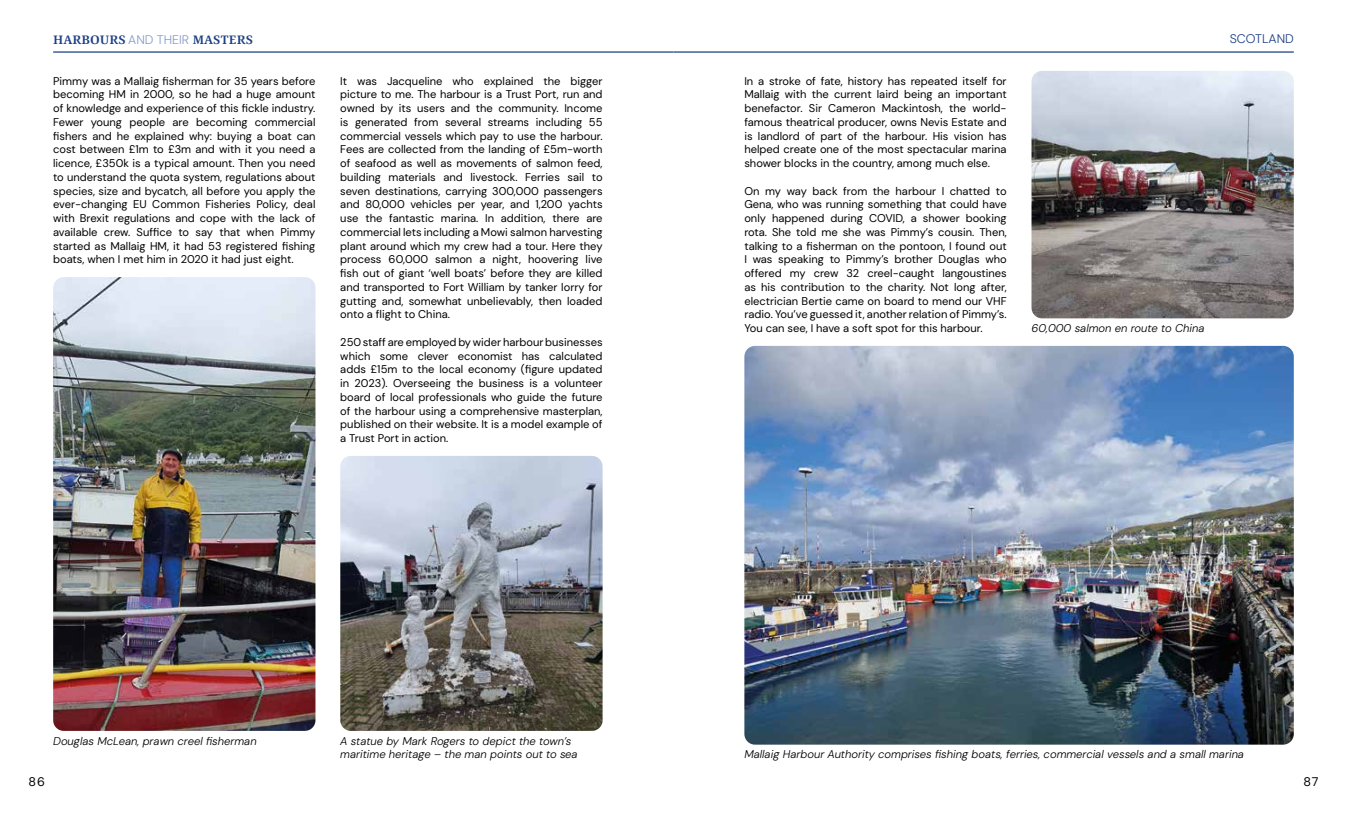
<style>
.page{position:relative;width:1347px;height:815px;background:#fff}
.page>*{position:absolute;margin:0;border:0;box-sizing:border-box;transform-origin:0 0}
.t1{font:600 12.5px "Quador";color:#1c3f84}
.t2{font:300 12.5px "DM Sans 24 pt";color:#1c3f84}
.t3{font:12.5px "DM Sans 24 pt";color:#000}
.t4{font:11.25px/13.8px "DM Sans 24 pt";color:#000;text-align:justify}
.t5{font:italic 300 11.25px/13.8px "DM Sans 24 pt";color:#000}
.s1{font-family:"DM Sans 24 pt";font-weight:300;color:#879acb}
</style>
<div class="page">
<img style="left:53px;top:277px;width:262px;height:454px">
<img style="left:340px;top:456px;width:262px;height:275px">
<img style="left:744px;top:346px;width:549px;height:399px">
<img style="left:1031px;top:71px;width:262px;height:247px">
<hr style="left:53px;top:51px;width:620px;height:2px;background:#1c3f84">
<hr style="left:673px;top:51px;width:620px;height:2px;background:#1c3f84">
<p class="t1" style="left:53px;top:31px;width:201px">HARBOURS <span class="s1">AND THEIR</span> MASTERS</p>
<p class="t2" style="left:1229px;top:31px;width:65px">SCOTLAND</p>
<p class="t4" style="left:53px;top:74px;width:264px">Pimmy was a Mallaig fisherman for 35 years before becoming HM in 2000, so he had a huge amount of knowledge and experience of this fickle industry.<br>Fewer young people are becoming commercial fishers and he explained why: buying a boat can cost between £1m to £3m and with it you need a licence, £350k is a typical amount. Then you need to understand the quota system, regulations about species, size and bycatch, all before you apply the ever-changing EU Common Fisheries Policy, deal with Brexit regulations and cope with the lack of available crew. Suffice to say that when Pimmy started as Mallaig HM, it had 53 registered fishing boats, when I met him in 2020 it had just eight.</p>
<p class="t4" style="left:340px;top:74px;width:264px">It was Jacqueline who explained the bigger picture to me. The harbour is a Trust Port, run and owned by its users and the community. Income is generated from several streams including 55 commercial vessels which pay to use the harbour.<br>Fees are collected from the landing of £5m-worth of seafood as well as movements of salmon feed, building materials and livestock. Ferries sail to seven destinations, carrying 300,000 passengers and 80,000 vehicles per year, and 1,200 yachts use the fantastic marina. In addition, there are commercial lets including a Mowi salmon harvesting plant around which my crew had a tour. Here they process 60,000 salmon a night, hoovering live fish out of giant ‘well boats’ before they are killed and transported to Fort William by tanker lorry for gutting and, somewhat unbelievably, then loaded onto a flight to China.</p>
<p class="t4" style="left:340px;top:335px;width:264px">250 staff are employed by wider harbour businesses which some clever economist has calculated adds £15m to the local economy (figure updated in 2023). Overseeing the business is a volunteer board of local professionals who guide the future of the harbour using a comprehensive masterplan, published on their website. It is a model example of a Trust Port in action.</p>
<p class="t5" style="left:53px;top:734px;width:205px">Douglas McLean, prawn creel fisherman</p>
<p class="t5" style="left:340px;top:734px;width:239px">A statue by Mark Rogers to depict the town’s maritime heritage – the man points out to sea</p>
<p class="t4" style="left:744px;top:74px;width:264px">In a stroke of fate, history has repeated itself for Mallaig with the current laird being an important benefactor. Sir Cameron Mackintosh, the world&shy;famous theatrical producer, owns Nevis Estate and is landlord of part of the harbour. His vision has helped create one of the most spectacular marina shower blocks in the country, among much else.</p>
<p class="t4" style="left:744px;top:184px;width:264px">On my way back from the harbour I chatted to Gena, who was running something that could have only happened during COVID, a shower booking rota. She told me she was Pimmy’s cousin. Then, talking to a fisherman on the pontoon, I found out I was speaking to Pimmy’s brother Douglas who offered my crew 32 creel-caught langoustines as his contribution to the charity. Not long after, electrician Bertie came on board to mend our VHF radio. You’ve guessed it, another relation of Pimmy’s.<br>You can see, I have a soft spot for this harbour.</p>
<p class="t5" style="left:1031px;top:321px;width:174px">60,000 salmon en route to China</p>
<p class="t5" style="left:744px;top:747px;width:501px">Mallaig Harbour Authority comprises fishing boats, ferries, commercial vessels and a small marina</p>
<p class="t3" style="left:28px;top:774px;width:18px">86</p>
<p class="t3" style="left:1303px;top:774px;width:17px">87</p>
</div>
